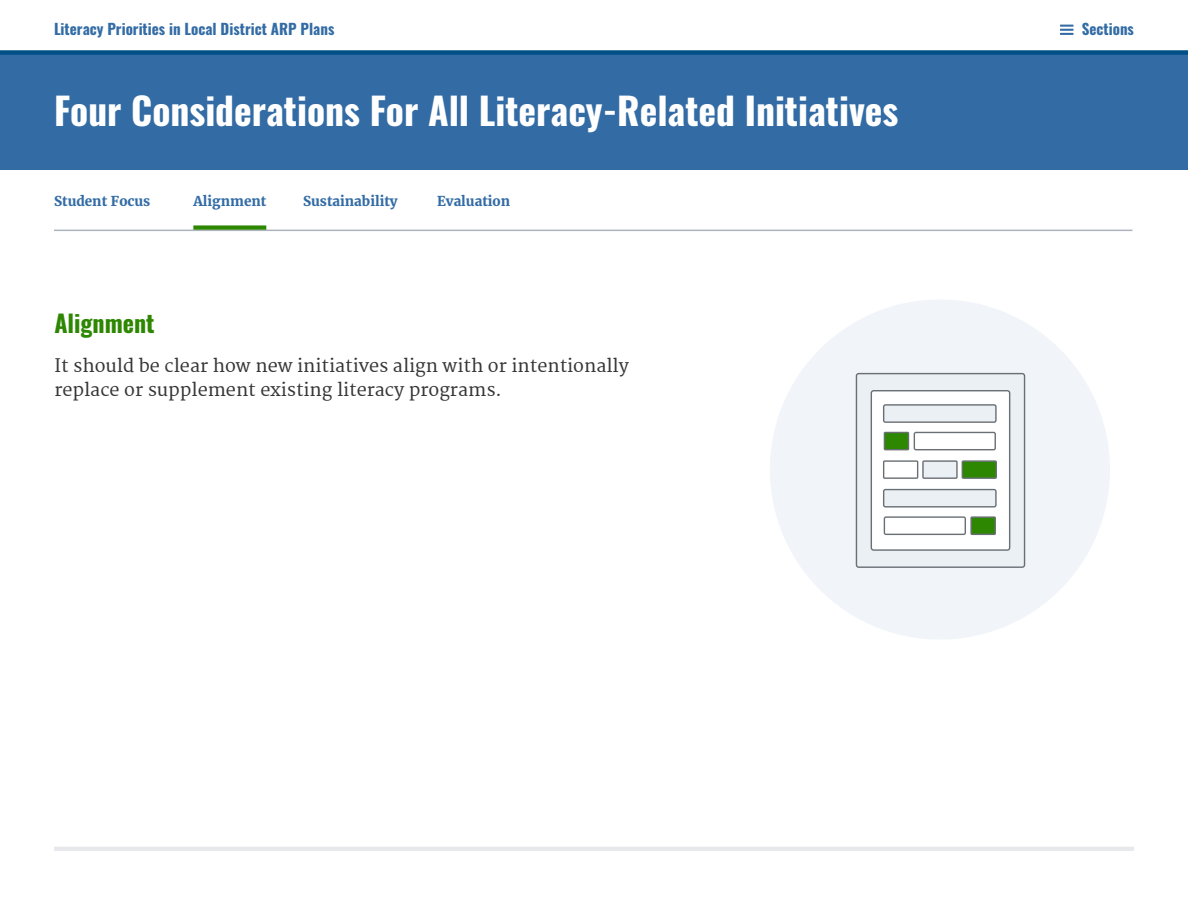
<style>
.page{position:relative;width:1188px;height:918px;background:#fff}
.page>*{position:absolute;margin:0;border:0;box-sizing:border-box;transform-origin:0 0}
.H1-_tagged_as_H2{font:700 37.5px "Oswald";color:#fff}
.H2_-H1{font:700 24px "Oswald";color:#2d8700}
.large{font:18px/24px "Merriweather";color:#373637}
.t1{font:700 15px "Oswald";color:#336ca5}
.t2{font:700 13.5px "Merriweather";color:#336ca5}
</style>
<div class="page">
<div style="left:0;top:53px;width:1188px;height:117px;background:#336ca5"></div>
<hr style="left:54px;top:230px;width:1078px;height:1px;background:#acb3bd">
<div style="left:0;top:50px;width:1188px;height:5px;background:#005086"></div>
<div style="left:770px;top:299px;width:340px;height:341px;background:#f1f5f9;border-radius:50%"></div>
<svg style="left:856px;top:373px;width:169px;height:195px"></svg>
<div style="left:193px;top:225px;width:73px;height:5px;background:#2d8700"></div>
<hr style="left:54px;top:847px;width:1080px;height:4px;background:#e6e8eb">
<svg style="left:1060px;top:25px;width:14px;height:10px"></svg>
<p class="t1" style="left:54px;top:21px;width:282px">Literacy Priorities in Local District ARP Plans</p>
<p class="t1" style="left:1082px;top:21px;width:54px">Sections</p>
<h2 class="H1-_tagged_as_H2" style="left:54px;top:91px;width:846px">Four Considerations For All Literacy-Related Initiatives</h2>
<p class="t2" style="left:54px;top:192px;width:98px">Student Focus</p>
<p class="t2" style="left:193px;top:192px;width:74px">Alignment</p>
<p class="t2" style="left:303px;top:192px;width:96px">Sustainability</p>
<p class="t2" style="left:437px;top:192px;width:75px">Evaluation</p>
<h1 class="H2_-H1" style="left:54px;top:310px;width:102px">Alignment</h1>
<p class="large" style="left:54px;top:353px;width:576px">It should be clear how new initiatives align with or intentionally replace or supplement existing literacy programs.</p>
</div>
